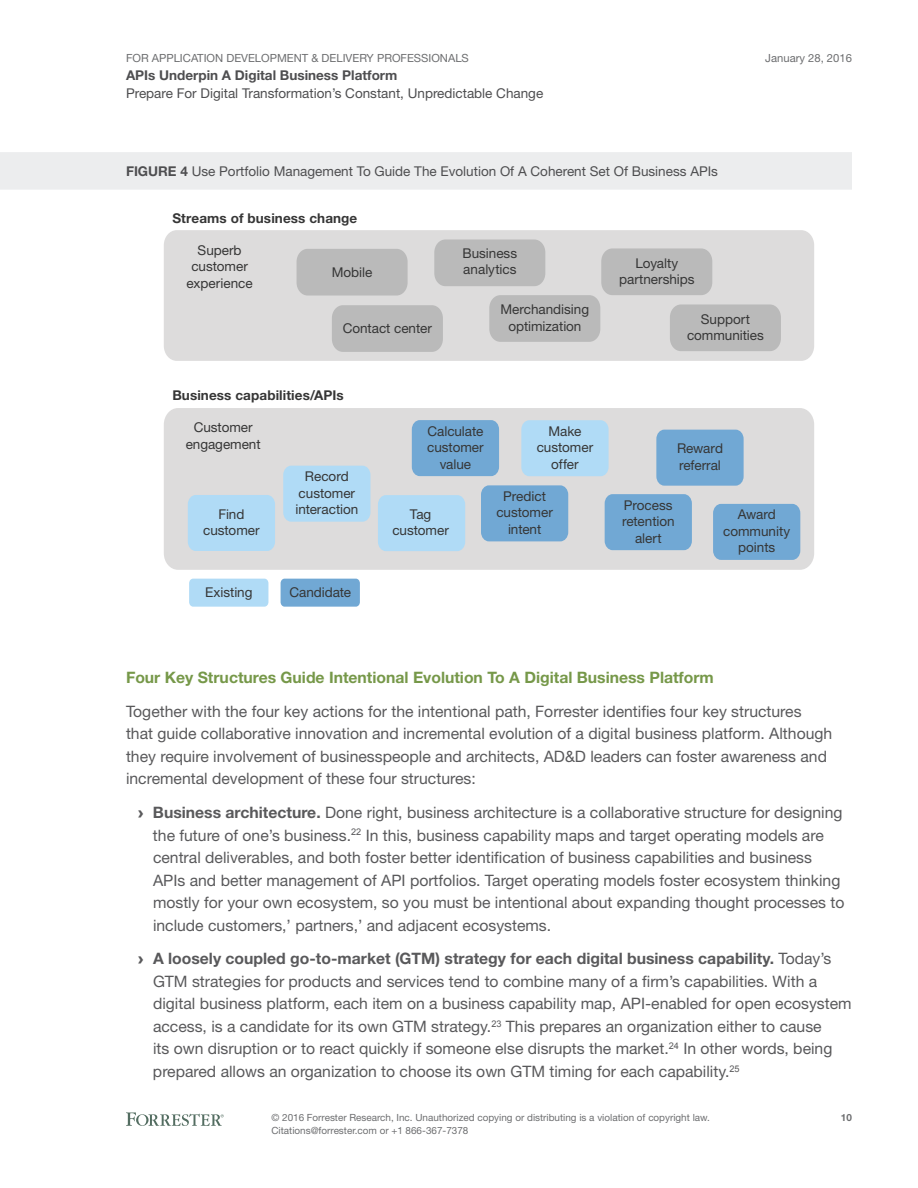
<style>
.page{position:relative;width:918px;height:1188px;background:#fff}
.page>*{position:absolute;margin:0;border:0;box-sizing:border-box;transform-origin:0 0}
.t1{font:15.75px/22.5px "Helvetica Neue LT Std";color:#59595b}
.t2{font:700 15.75px "Helvetica Neue LT Std";color:#769849}
.t3{font:13.5px/16.5px "Helvetica Neue LT Std";letter-spacing:-.005em;color:#363636;text-align:center}
.t4{font:13.5px "Helvetica Neue LT Std";color:#4e4e50}
.t5{font:700 13.5px "Helvetica Neue LT Std";letter-spacing:.005em;color:#363636}
.t6{font:700 13.5px "Helvetica Neue LT Std";color:#4e4e50}
.t7{font:11.25px "Helvetica Neue LT Std";color:#6d6e70}
.t8{font:9.9px/12.8px "Helvetica Neue LT Std";color:#6d6e70}
.t9{font:700 9.9px "Helvetica Neue LT Std";color:#6d6e70}
.s1{font-weight:700}
.s2{font-family:"Arial";font-weight:900}
</style>
<div class="page">
<svg style="left:126px;top:1112px;width:98px;height:14px"></svg>
<div style="left:0;top:152px;width:852px;height:38px;background:#ecedee"></div>
<div style="left:164px;top:230px;width:650px;height:131px;background:#dddcdc"></div>
<div style="left:164px;top:408px;width:650px;height:162px;background:#dddcdc"></div>
<div style="left:188px;top:495px;width:87px;height:56px;background:#b0dbf6"></div>
<div style="left:378px;top:495px;width:87px;height:56px;background:#b0dbf6"></div>
<div style="left:283px;top:466px;width:87px;height:56px;background:#b0dbf6"></div>
<div style="left:412px;top:420px;width:87px;height:56px;background:#71a8d4"></div>
<div style="left:481px;top:485px;width:87px;height:56px;background:#71a8d4"></div>
<div style="left:521px;top:420px;width:88px;height:56px;background:#b0dbf6"></div>
<div style="left:605px;top:494px;width:87px;height:56px;background:#71a8d4"></div>
<div style="left:656px;top:430px;width:88px;height:56px;background:#71a8d4"></div>
<div style="left:189px;top:579px;width:79px;height:28px;background:#b0dbf6;border-radius:4px"></div>
<div style="left:281px;top:579px;width:79px;height:28px;background:#71a8d4;border-radius:4px"></div>
<svg style="left:297px;top:240px;width:484px;height:112px;background:#c9c8c8"></svg>
<div style="left:713px;top:504px;width:87px;height:56px;background:#71a8d4"></div>
<p class="t7" style="left:126px;top:51px;width:344px">For Application Development &amp; Delivery Professionals</p>
<p class="t6" style="left:126px;top:67px;width:273px">APIs Underpin A Digital Business Platform</p>
<p class="t4" style="left:126px;top:85px;width:419px">Prepare For Digital Transformation’s Constant, Unpredictable Change</p>
<p class="t4" style="left:126px;top:163px;width:594px"><span class="s1">FIGURE 4</span> Use Portfolio Management To Guide The Evolution Of A Coherent Set Of Business APIs</p>
<p class="t5" style="left:172px;top:210px;width:187px">Streams of business change</p>
<p class="t3" style="left:187px;top:242px;width:68px">Superb customer experience</p>
<p class="t3" style="left:463px;top:245px;width:56px">Business</p>
<p class="t3" style="left:332px;top:264px;width:42px">Mobile</p>
<p class="t3" style="left:463px;top:261px;width:55px">analytics</p>
<p class="t3" style="left:619px;top:254px;width:77px">Loyalty partnerships</p>
<p class="t7" style="left:765px;top:51px;width:88px">January 28, 2016</p>
<p class="t3" style="left:501px;top:301px;width:90px">Merchandising optimization</p>
<p class="t3" style="left:343px;top:319px;width:91px">Contact center</p>
<p class="t3" style="left:687px;top:310px;width:78px">Support communities</p>
<p class="t5" style="left:172px;top:387px;width:173px">Business capabilities/APIs</p>
<p class="t3" style="left:186px;top:419px;width:76px">Customer engagement</p>
<p class="t3" style="left:427px;top:422px;width:58px">Calculate customer value</p>
<p class="t3" style="left:295px;top:468px;width:64px">Record customer interaction</p>
<p class="t3" style="left:203px;top:506px;width:58px">Find customer</p>
<p class="t3" style="left:392px;top:506px;width:58px">Tag customer</p>
<p class="t3" style="left:537px;top:423px;width:58px">Make customer offer</p>
<p class="t3" style="left:496px;top:488px;width:58px">Predict customer intent</p>
<p class="t3" style="left:205px;top:584px;width:49px">Existing</p>
<p class="t3" style="left:290px;top:584px;width:63px">Candidate</p>
<p class="t3" style="left:677px;top:440px;width:47px;text-align:left">Reward referral</p>
<p class="t3" style="left:622px;top:496px;width:54px">Process retention alert</p>
<p class="t3" style="left:723px;top:506px;width:68px">Award community points</p>
<p class="t2" style="left:126px;top:668px;width:589px">Four Key Structures Guide Intentional Evolution To A Digital Business Platform</p>
<p class="t1" style="left:126px;top:700px;width:708px">Together with the four key actions for the intentional path, Forrester identifies four key structures that guide collaborative innovation and incremental evolution of a digital business platform. Although they require involvement of businesspeople and architects, AD&amp;D leaders can foster awareness and incremental development of these four structures:</p>
<p class="t1" style="left:153px;top:801px;width:693px;text-indent:-15px"><span class="s2">›</span> <span class="s1">Business architecture.</span> Done right, business architecture is a collaborative structure for designing the future of one’s business.<sup>22</sup> In this, business capability maps and target operating models are central deliverables, and both foster better identification of business capabilities and business APIs and better management of API portfolios. Target operating models foster ecosystem thinking mostly for your own ecosystem, so you must be intentional about expanding thought processes to include customers,’ partners,’ and adjacent ecosystems.</p>
<p class="t1" style="left:153px;top:947px;width:700px;text-indent:-15px"><span class="s2">›</span> <span class="s1">A loosely coupled go-to-market (GTM) strategy for each digital business capability.</span> Today’s GTM strategies for products and services tend to combine many of a firm’s capabilities. With a digital business platform, each item on a business capability map, API-enabled for open ecosystem access, is a candidate for its own GTM strategy.<sup>23</sup> This prepares an organization either to cause<br>its own disruption or to react quickly if someone else disrupts the market.<sup>24</sup> In other words, being prepared allows an organization to choose its own GTM timing for each capability.<sup>25</sup></p>
<p class="t8" style="left:272px;top:1111px;width:440px">© 2016 Forrester Research, I nc. Unauthorized copying or distributing is a violation of copyright law.<br>Citations@forrester.com or +1 866-367-7378</p>
<p class="t9" style="left:841px;top:1112px;width:13px">10</p>
</div>
